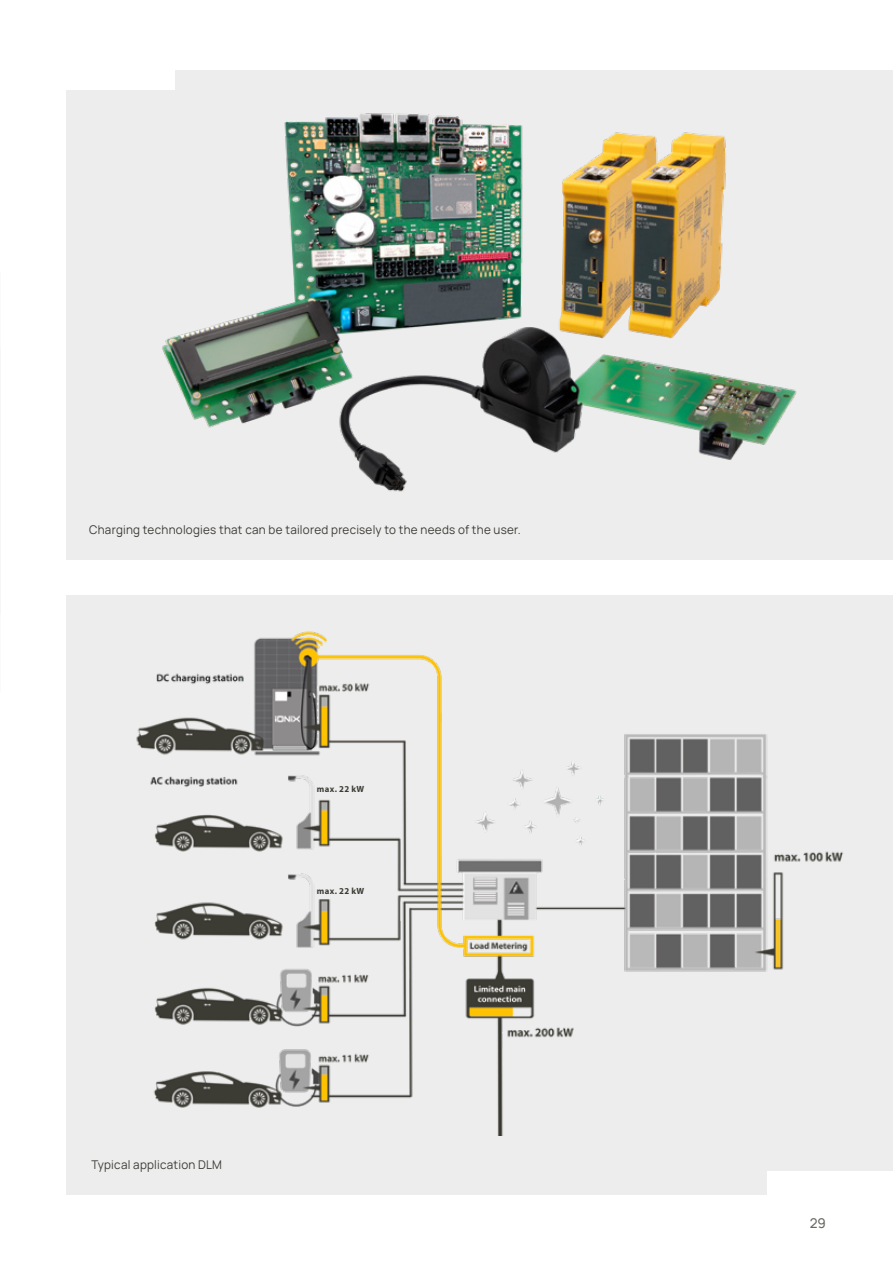
<style>
.page{position:relative;width:893px;height:1263px;background:#fff}
.page>*{position:absolute;margin:0;border:0;box-sizing:border-box;transform-origin:0 0}
.t1{font:500 13.5px "Manrope";color:#6a6962}
.Bildunterschrift_8_Pt{font:12px "Manrope";letter-spacing:.02em;color:#3c3b35}
.Fließtext_9_5_Pt{font:700 9px "Myriad Pro";letter-spacing:.045em;color:#3c3b35}
</style>
<div class="page">
<div style="left:67px;top:70px;width:826px;height:489px;background:#ededed"></div>
<div style="left:67px;top:595px;width:826px;height:600px;background:#ededed"></div>
<div style="left:767px;top:1171px;width:126px;height:34px;background:#fff"></div>
<div style="left:36px;top:55px;width:138px;height:34px;background:#fff"></div>
<img style="left:136px;top:631px;width:707px;height:504px">
<img style="left:162px;top:113px;width:635px;height:379px">
<div style="left:317px;top:781px;width:67px;height:15px;background:#ededed"></div>
<div style="left:317px;top:883px;width:67px;height:16px;background:#ededed"></div>
<p class="Bildunterschrift_8_Pt" style="left:89px;top:521px;width:433px">Charging technologies that can be tailored precisely to the needs of the user.</p>
<p class="Fließtext_9_5_Pt" style="left:317px;top:784px;width:49px">max. 22 kW</p>
<p class="Fließtext_9_5_Pt" style="left:317px;top:886px;width:49px">max. 22 kW</p>
<p class="Bildunterschrift_8_Pt" style="left:92px;top:1157px;width:132px">Typical application DLM</p>
<p class="t1" style="left:810px;top:1214px;width:18px">29</p>
</div>
